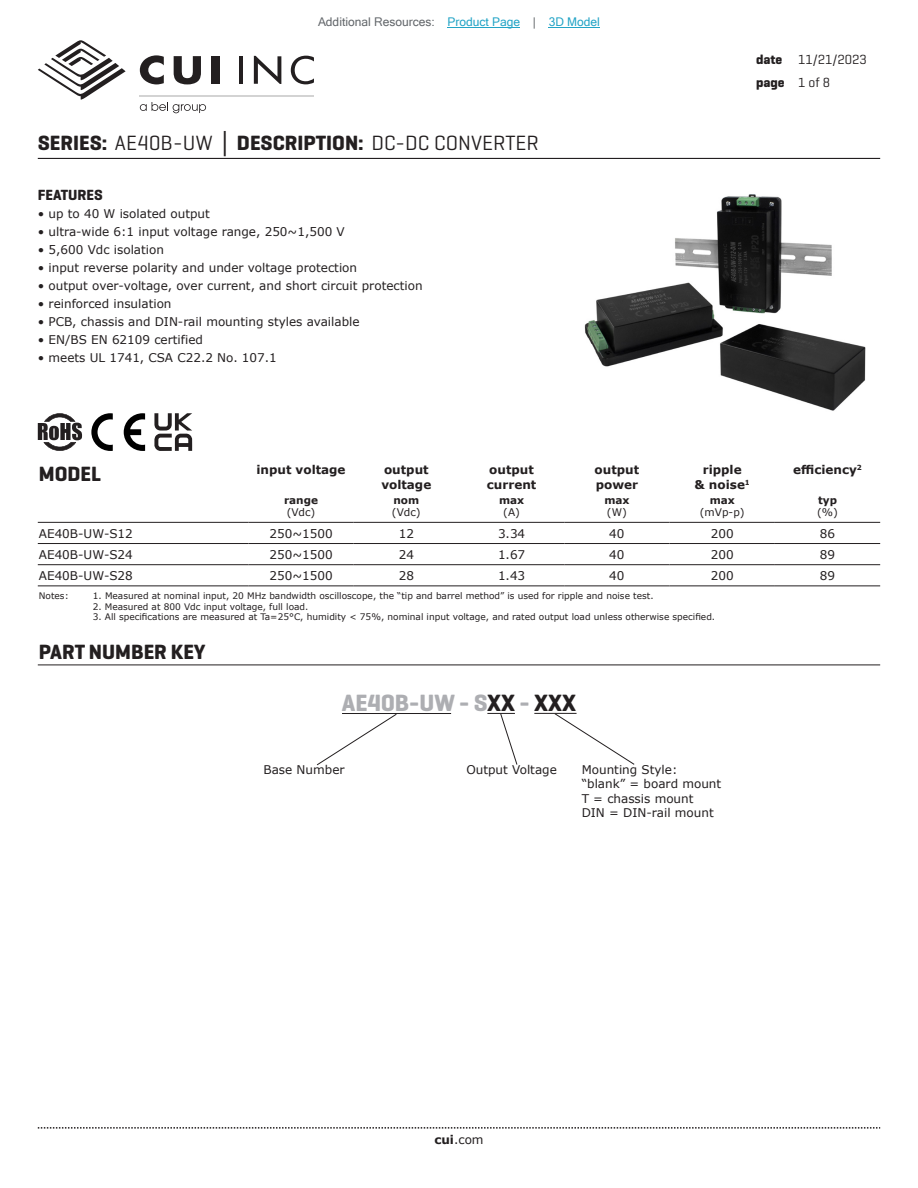
<style>
.page{position:relative;width:918px;height:1188px;background:#fff}
.page>*{position:absolute;margin:0;border:0;box-sizing:border-box;transform-origin:0 0}
.t1{font:700 24px "Geogrotesque";color:#adaeb2}
.t2{font:21px "Geogrotesque";color:#231f20}
.t3{font:700 21px "Geogrotesque";color:#231f20}
.t4{font:700 15px "Geogrotesque";color:#231f20}
.t5{font:13.5px/22.5px "Geogrotesque";color:#231f20}
.t6{font:12px/14.4px "Verdana";color:#231f20}
.t7{font:700 12px/14.4px "Verdana";color:#231f20}
.t8{font:12px "Microsoft Sans Serif";color:#63676b}
.t9{font:10.5px "Verdana";color:#231f20}
.t10{font:700 10.5px "Verdana";color:#231f20}
.t11{font:9px "Verdana";color:#231f20}
.s1{color:#23a4c6}
.s2{font-weight:700}
.s3{font-family:"Verdana";font-weight:700}
.s4{color:#231f20}
</style>
<div class="page">
<svg style="left:38px;top:1127px;width:842px;height:2px"></svg>
<hr style="left:38px;top:158px;width:842px;height:1px;background:#231f20">
<svg style="left:38px;top:40px;width:88px;height:60px"></svg>
<hr style="left:239px;top:56px;width:4px;height:28px;background:#231f20">
<svg style="left:254px;top:56px;width:27px;height:28px"></svg>
<svg style="left:291px;top:56px;width:23px;height:28px"></svg>
<svg style="left:140px;top:55px;width:24px;height:29px"></svg>
<svg style="left:174px;top:56px;width:27px;height:28px"></svg>
<div style="left:211px;top:56px;width:8px;height:28px;background:#231f20"></div>
<svg style="left:140px;top:102px;width:66px;height:11px"></svg>
<hr style="left:140px;top:95px;width:174px;height:1px;background:#231f20">
<svg style="left:38px;top:413px;width:44px;height:38px"></svg>
<svg style="left:91px;top:413px;width:54px;height:38px"></svg>
<svg style="left:154px;top:413px;width:38px;height:38px"></svg>
<hr style="left:38px;top:522px;width:210px;height:1px;background:#231f20">
<hr style="left:248px;top:522px;width:106px;height:1px;background:#231f20">
<hr style="left:354px;top:522px;width:105px;height:1px;background:#231f20">
<hr style="left:459px;top:522px;width:105px;height:1px;background:#231f20">
<hr style="left:564px;top:522px;width:106px;height:1px;background:#231f20">
<hr style="left:670px;top:522px;width:105px;height:1px;background:#231f20">
<hr style="left:775px;top:522px;width:105px;height:1px;background:#231f20">
<hr style="left:38px;top:543px;width:210px;height:1px;background:#231f20">
<hr style="left:248px;top:543px;width:106px;height:1px;background:#231f20">
<hr style="left:354px;top:543px;width:105px;height:1px;background:#231f20">
<hr style="left:459px;top:543px;width:105px;height:1px;background:#231f20">
<hr style="left:564px;top:543px;width:106px;height:1px;background:#231f20">
<hr style="left:670px;top:543px;width:105px;height:1px;background:#231f20">
<hr style="left:775px;top:543px;width:105px;height:1px;background:#231f20">
<hr style="left:38px;top:564px;width:210px;height:1px;background:#231f20">
<hr style="left:248px;top:564px;width:106px;height:1px;background:#231f20">
<hr style="left:354px;top:564px;width:105px;height:1px;background:#231f20">
<hr style="left:459px;top:564px;width:105px;height:1px;background:#231f20">
<hr style="left:564px;top:564px;width:106px;height:1px;background:#231f20">
<hr style="left:670px;top:564px;width:105px;height:1px;background:#231f20">
<hr style="left:775px;top:564px;width:105px;height:1px;background:#231f20">
<hr style="left:38px;top:586px;width:210px;height:1px;background:#231f20">
<hr style="left:248px;top:586px;width:106px;height:1px;background:#231f20">
<hr style="left:354px;top:586px;width:105px;height:1px;background:#231f20">
<hr style="left:459px;top:586px;width:105px;height:1px;background:#231f20">
<hr style="left:564px;top:586px;width:106px;height:1px;background:#231f20">
<hr style="left:670px;top:586px;width:105px;height:1px;background:#231f20">
<hr style="left:775px;top:586px;width:105px;height:1px;background:#231f20">
<hr style="left:38px;top:665px;width:842px;height:1px;background:#231f20">
<img style="left:584px;top:194px;width:282px;height:217px">
<hr style="left:342px;top:713px;width:109px;height:1px;background:#231f20">
<svg style="left:487px;top:713px;width:31px;height:52px"></svg>
<hr style="left:534px;top:713px;width:43px;height:1px;background:#231f20">
<svg style="left:554px;top:713px;width:81px;height:52px"></svg>
<svg style="left:317px;top:714px;width:80px;height:52px"></svg>
<hr style="left:448px;top:27px;width:72px;height:1px;background:#23a4c6">
<hr style="left:549px;top:27px;width:51px;height:1px;background:#23a4c6">
<p class="t8" style="left:318px;top:15px;width:283px">Additional Resources: <span class="s1">Product Page</span> | <span class="s1">3D Model</span></p>
<h2 class="t2" style="left:38px;top:130px;width:503px"><span class="s2">SERIES:</span> AE40B-UW <span class="s3">│</span> <span class="s2">DESCRIPTION:</span> DC-DC CONVERTER</h2>
<p class="t4" style="left:38px;top:186px;width:67px">FEATURES</p>
<p class="t6" style="left:38px;top:207px;width:174px">• up to 40 W isolated output</p>
<p class="t6" style="left:38px;top:225px;width:308px">• ultra-wide 6:1 input voltage range, 250~1,500 V</p>
<p class="t6" style="left:38px;top:243px;width:128px">• 5,600 Vdc isolation</p>
<p class="t6" style="left:38px;top:261px;width:321px">• input reverse polarity and under voltage protection</p>
<p class="t6" style="left:38px;top:279px;width:386px">• output over-voltage, over current, and short circuit protection</p>
<p class="t6" style="left:38px;top:297px;width:135px">• reinforced insulation</p>
<p class="t6" style="left:38px;top:315px;width:323px">• PCB, chassis and DIN-rail mounting styles available</p>
<p class="t6" style="left:38px;top:333px;width:167px">• EN/BS EN 62109 certified</p>
<p class="t6" style="left:38px;top:351px;width:241px">• meets UL 1741, CSA C22.2 No. 107.1</p>
<p class="t5" style="left:756px;top:48px;width:112px"><span class="s2">date</span> 11/21/2023 <span class="s2">page</span> 1 of 8</p>
<h2 class="t3" style="left:39px;top:461px;width:64px">MODEL</h2>
<p class="t7" style="left:256px;top:462px;width:91px">input voltage</p>
<p class="t7" style="left:381px;top:462px;width:51px">output voltage</p>
<p class="t7" style="left:487px;top:462px;width:51px">output current</p>
<p class="t7" style="left:595px;top:462px;width:46px">output power</p>
<p class="t7" style="left:695px;top:462px;width:57px;text-align:center">ripple<br>&amp; noise<sup>1</sup></p>
<p class="t7" style="left:793px;top:462px;width:70px">efficiency<sup>2</sup></p>
<p class="t10" style="left:284px;top:492px;width:36px">range</p>
<p class="t9" style="left:287px;top:505px;width:30px">(Vdc)</p>
<p class="t10" style="left:818px;top:492px;width:20px">typ</p>
<p class="t9" style="left:817px;top:505px;width:22px">(%)</p>
<p class="t10" style="left:393px;top:492px;width:27px">nom</p>
<p class="t9" style="left:392px;top:505px;width:30px">(Vdc)</p>
<p class="t10" style="left:499px;top:492px;width:27px">max</p>
<p class="t9" style="left:503px;top:505px;width:18px">(A)</p>
<p class="t10" style="left:604px;top:492px;width:27px">max</p>
<p class="t9" style="left:607px;top:505px;width:21px">(W)</p>
<p class="t10" style="left:710px;top:492px;width:27px">max</p>
<p class="t9" style="left:700px;top:505px;width:46px">(mVp-p)</p>
<p class="t6" style="left:39px;top:526px;width:95px">AE40B-UW-S12</p>
<p class="t6" style="left:269px;top:526px;width:65px">250~1500</p>
<p class="t6" style="left:399px;top:526px;width:17px">12</p>
<p class="t6" style="left:498px;top:526px;width:29px">3.34</p>
<p class="t6" style="left:609px;top:526px;width:17px">40</p>
<p class="t6" style="left:711px;top:526px;width:24px">200</p>
<p class="t6" style="left:820px;top:526px;width:17px">86</p>
<p class="t6" style="left:39px;top:547px;width:95px">AE40B-UW-S24</p>
<p class="t6" style="left:269px;top:547px;width:65px">250~1500</p>
<p class="t6" style="left:399px;top:547px;width:17px">24</p>
<p class="t6" style="left:498px;top:547px;width:29px">1.67</p>
<p class="t6" style="left:609px;top:547px;width:17px">40</p>
<p class="t6" style="left:711px;top:547px;width:24px">200</p>
<p class="t6" style="left:820px;top:547px;width:17px">89</p>
<p class="t6" style="left:39px;top:568px;width:95px">AE40B-UW-S28</p>
<p class="t6" style="left:269px;top:568px;width:65px">250~1500</p>
<p class="t6" style="left:399px;top:568px;width:17px">28</p>
<p class="t6" style="left:498px;top:568px;width:29px">1.43</p>
<p class="t6" style="left:609px;top:568px;width:17px">40</p>
<p class="t6" style="left:711px;top:568px;width:24px">200</p>
<p class="t6" style="left:820px;top:568px;width:17px">89</p>
<p class="t11" style="left:39px;top:589px;width:31px">Notes:</p>
<p class="t11" style="left:93px;top:589px;width:562px">1. Measured at nominal input, 20 MHz bandwidth oscilloscope, the “tip and barrel method” is used for ripple and noise test.</p>
<p class="t11" style="left:93px;top:600px;width:217px">2. Measured at 800 Vdc input voltage, full load.</p>
<p class="t11" style="left:93px;top:611px;width:624px">3. All specifications are measured at Ta=25°C, humidity &lt; 75%, nominal input voltage, and rated output load unless otherwise specified.</p>
<h2 class="t3" style="left:39px;top:639px;width:168px">PART NUMBER KEY</h2>
<h1 class="t1" style="left:342px;top:688px;width:236px">AE40B-UW - S<span class="s4">XX</span> - <span class="s4">XXX</span></h1>
<p class="t6" style="left:264px;top:762px;width:83px">Base Number</p>
<p class="t6" style="left:466px;top:762px;width:92px">Output Voltage</p>
<p class="t6" style="left:582px;top:762px;width:141px">Mounting Style: “blank” = board mount<br>T = chassis mount<br>DIN = DIN-rail mount</p>
<p class="t6" style="left:434px;top:1132px;width:51px"><span class="s2">cui</span>.com</p>
</div>
